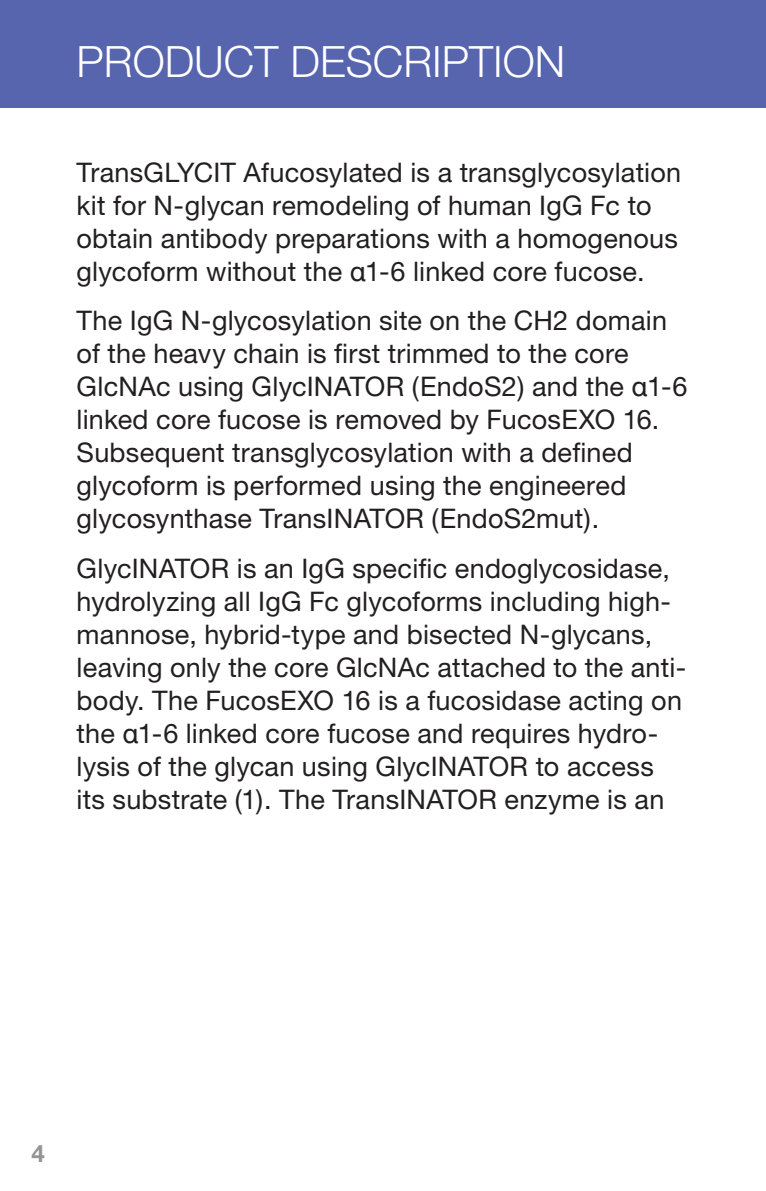
<style>
.page{position:relative;width:766px;height:1191px;background:#fff}
.page>*{position:absolute;margin:0;border:0;box-sizing:border-box;transform-origin:0 0}
.t1{font:300 43.2px "Helvetica Neue";color:#fff}
.t2{font:27px/33px "Helvetica Neue";letter-spacing:.01em;color:#231f20}
.t3{font:700 24px "Helvetica Neue";color:#939598}
.s1{font-family:"Helvetica"}
</style>
<div class="page">
<div style="left:0;top:0;width:765px;height:108px;background:#5764ae"></div>
<p class="t1" style="left:77px;top:36px;width:490px">PRODUCT DESCRIPTION</p>
<p class="t2" style="left:77px;top:155px;width:606px">TransGLYCIT Afucosylated is a transglycosylation kit for N-glycan remodeling of human IgG Fc to obtain antibody preparations with a homogenous glycoform without the <span class="s1">α</span>1-6 linked core fucose.</p>
<p class="t2" style="left:77px;top:304px;width:612px">The IgG N-glycosylation site on the CH2 domain of the heavy chain is first trimmed to the core GlcNAc using GlycINATOR (EndoS2) and the <span class="s1">α</span>1-6 linked core fucose is removed by FucosEXO 16.<br>Subsequent transglycosylation with a defined glycoform is performed using the engineered glycosynthase TransINATOR (EndoS2mut).</p>
<p class="t2" style="left:77px;top:551px;width:611px">GlycINATOR is an IgG specific endoglycosidase, hydrolyzing all IgG Fc glycoforms including high&shy;mannose, hybrid-type and bisected N-glycans, leaving only the core GlcNAc attached to the anti&shy;body. The FucosEXO 16 is a fucosidase acting on the <span class="s1">α</span>1-6 linked core fucose and requires hydro&shy;lysis of the glycan using GlycINATOR to access its substrate (1). The TransINATOR enzyme is an</p>
<p class="t3" style="left:32px;top:1138px;width:15px">4</p>
</div>
